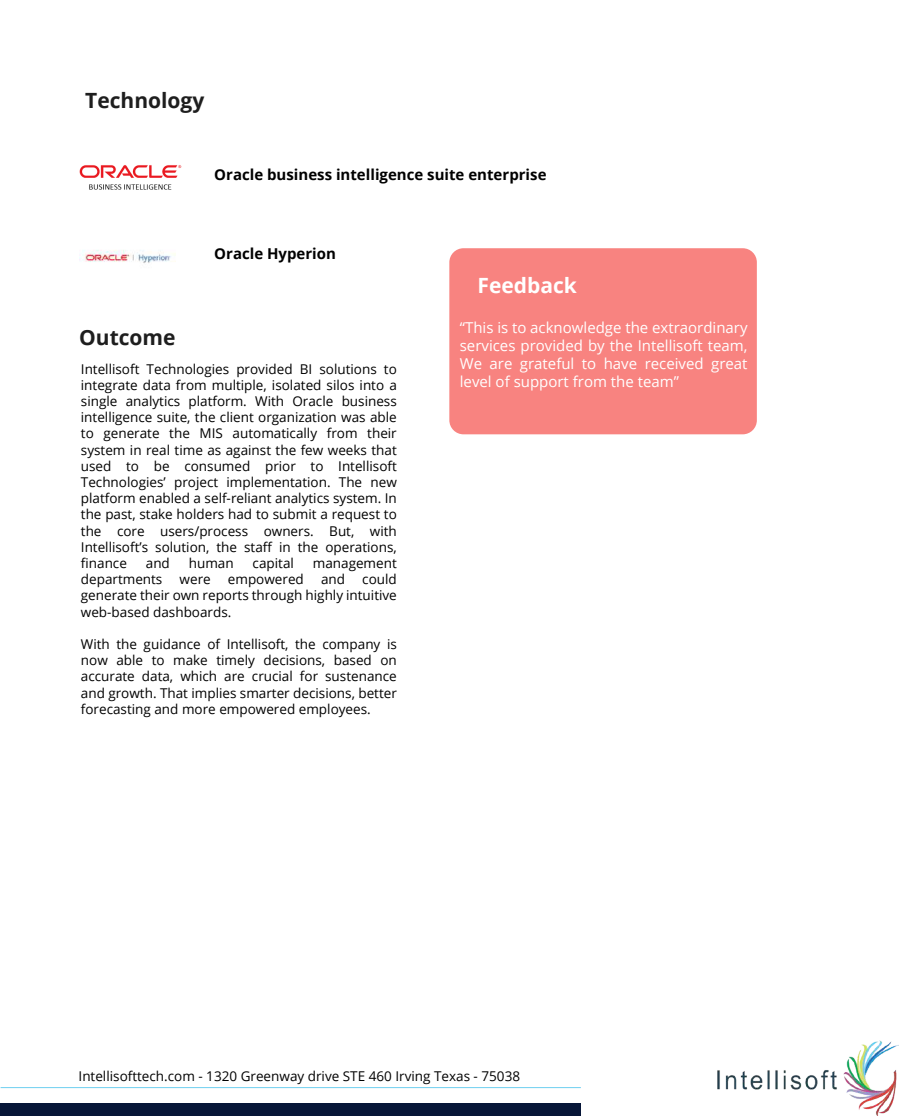
<style>
.page{position:relative;width:917px;height:1116px;background:#fff}
.page>*{position:absolute;margin:0;border:0;box-sizing:border-box;transform-origin:0 0}
.t1{font:700 21px "Open Sans";color:#1e1e1e}
.t2{font:700 21px "Open Sans";color:#fff}
.t3{font:15px/18px "Open Sans";color:#fff}
.t4{font:700 15px "Open Sans";color:#000}
.t5{font:13.5px/16.2px "Open Sans";color:#000;text-align:justify}
</style>
<div class="page">
<img style="left:80px;top:250px;width:96px;height:13px">
<img style="left:80px;top:165px;width:102px;height:25px">
<img style="left:717px;top:1040px;width:181px;height:76px">
<div style="left:1px;top:1103px;width:580px;height:13px;background:#071638"></div>
<hr style="left:1px;top:1087px;width:580px;height:1px;background:#6ecff0">
<div style="left:449px;top:248px;width:308px;height:186px;background:#f88380;border-radius:14px"></div>
<h1 class="t1" style="left:85px;top:85px;width:121px">Technology</h1>
<p class="t4" style="left:214px;top:164px;width:334px">Oracle business intelligence suite enterprise</p>
<p class="t4" style="left:214px;top:243px;width:123px">Oracle Hyperion</p>
<h1 class="t2" style="left:477px;top:270px;width:101px">Feedback</h1>
<h1 class="t1" style="left:79px;top:322px;width:98px">Outcome</h1>
<p class="t5" style="left:81px;top:360px;width:317px">Intellisoft Technologies provided BI solutions to integrate data from multiple, isolated silos into a single analytics platform. With Oracle business intelligence suite, the client organization was able to generate the MIS automatically from their system in real time as against the few weeks that used to be consumed prior to Intellisoft Technologies’ project implementation. The new platform enabled a self-reliant analytics system. In the past, stake holders had to submit a request to the core users/process owners. But, with Intellisoft’s solution, the staff in the operations, finance</p>
<p class="t5" style="left:146px;top:554px;width:26px">and</p>
<p class="t5" style="left:189px;top:554px;width:46px">human</p>
<p class="t5" style="left:253px;top:554px;width:43px">capital</p>
<p class="t5" style="left:313px;top:554px;width:86px">management</p>
<p class="t5" style="left:81px;top:571px;width:83px">departments</p>
<p class="t5" style="left:180px;top:571px;width:33px">were</p>
<p class="t5" style="left:228px;top:571px;width:77px">empowered</p>
<p class="t5" style="left:321px;top:571px;width:26px">and</p>
<p class="t5" style="left:81px;top:571px;width:317px;text-indent:281px">could generate their own reports through highly intuitive web-based dashboards.</p>
<p class="t5" style="left:81px;top:635px;width:317px">With the guidance of Intellisoft, the company is now able to make timely decisions, based on accurate data, which are crucial for sustenance and growth. That implies smarter decisions, better forecasting and more empowered employees.</p>
<p class="t3" style="left:460px;top:318px;width:289px;text-align:justify">“This is to acknowledge the extraordinary services provided by the Intellisoft team, We are grateful to have received great level of support from the team”</p>
<p class="t3" style="left:477px;top:336px;width:249px">extraordinary services provided by the Intellisoft team. W are grateful to have received great level of</p>
<p class="t5" style="left:79px;top:1067px;width:443px">Intellisofttech.com - 1320 Greenway drive STE 460 Irving Texas - 75038</p>
</div>
